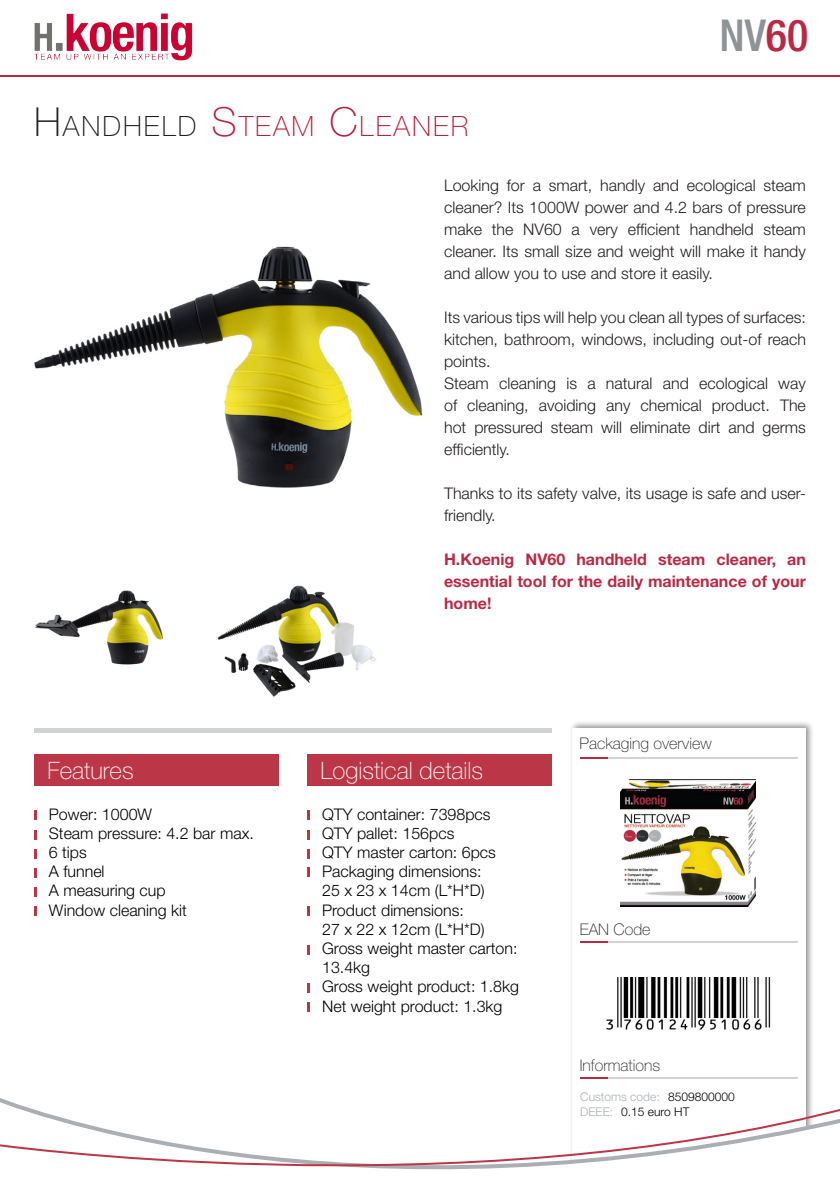
<style>
.page{position:relative;width:840px;height:1191px;background:#fff}
.page>*{position:absolute;margin:0;border:0;box-sizing:border-box;transform-origin:0 0}
.t1{font:500 condensed 44px "Helvetica Neue";color:#8f9398}
.t2{font:100 28px "Helvetica Neue";letter-spacing:.07em;color:#ba203b}
.t3{font:100 24px "Helvetica Neue";color:#fff}
.t4{font:300 16px/22px "Helvetica Neue";color:#231f20;text-align:justify}
.t5{font:300 16px/19.2px "Helvetica Neue";color:#000}
.t6{font:700 16px/22px "Helvetica Neue";color:#b92944;text-align:justify}
.t7{font:100 16px "Helvetica Neue";color:#231f20}
.t8{font:300 12px "Helvetica Neue";color:#000}
.t9{font:300 12px "Helvetica Neue";color:#abafb3}
.s1{font-size:40px;color:#231f20}
.s2{color:#231f20}
.s3{font-size:40px}
.s4{color:#b92944}
</style>
<div class="page">
<div style="left:569px;top:720px;width:245px;height:471px;background:#231f20;opacity:.5"></div>
<div style="left:572px;top:729px;width:233px;height:462px;background:#fff"></div>
<svg style="left:580px;top:1077px;width:27px;height:1px"></svg>
<hr style="left:607px;top:1077px;width:190px;height:1px;background:#d1d2d4">
<svg style="left:580px;top:941px;width:27px;height:1px"></svg>
<hr style="left:607px;top:941px;width:190px;height:1px;background:#d1d2d4">
<hr style="left:580px;top:757px;width:27px;height:2px;background:#b92944">
<hr style="left:607px;top:757px;width:190px;height:2px;background:#d1d2d4">
<hr style="left:0;top:75px;width:839px;height:1px;background:#b92944">
<img style="left:34px;top:13px;width:159px;height:48px">
<hr style="left:34px;top:729px;width:517px;height:4px;background:#d1d2d4">
<div style="left:34px;top:754px;width:244px;height:31px;background:#bb3646"></div>
<div style="left:307px;top:754px;width:244px;height:31px;background:#bb3646"></div>
<svg style="left:307px;top:810px;width:2px;height:9px"></svg>
<svg style="left:34px;top:810px;width:2px;height:9px"></svg>
<svg style="left:307px;top:868px;width:2px;height:9px"></svg>
<svg style="left:34px;top:887px;width:2px;height:9px"></svg>
<svg style="left:34px;top:906px;width:2px;height:9px"></svg>
<svg style="left:34px;top:868px;width:2px;height:9px"></svg>
<svg style="left:307px;top:983px;width:2px;height:9px"></svg>
<svg style="left:307px;top:830px;width:2px;height:9px"></svg>
<svg style="left:34px;top:830px;width:2px;height:9px"></svg>
<svg style="left:307px;top:945px;width:2px;height:9px"></svg>
<svg style="left:307px;top:1002px;width:2px;height:9px"></svg>
<svg style="left:307px;top:849px;width:2px;height:9px"></svg>
<svg style="left:34px;top:849px;width:2px;height:9px"></svg>
<svg style="left:307px;top:906px;width:2px;height:9px"></svg>
<img style="left:620px;top:779px;width:135px;height:127px">
<img style="left:34px;top:246px;width:389px;height:242px">
<img style="left:606px;top:977px;width:165px;height:53px">
<img style="left:35px;top:590px;width:128px;height:75px">
<img style="left:217px;top:585px;width:159px;height:112px">
<svg style="left:0;top:1102px;width:839px;height:89px"></svg>
<p class="t2" style="left:34px;top:110px;width:435px"><span class="s1">H</span><span class="s2">ANDHELD</span> <span class="s3">S</span>TEAM <span class="s3">C</span>LEANER</p>
<p class="t1" style="left:719px;top:9px;width:90px">NV<span class="s4">60</span></p>
<p class="t4" style="left:444px;top:174px;width:363px">Looking for a smart, handly and ecological steam cleaner? Its 1000W power and 4.2 bars of pressure make the NV60 a very efficient handheld steam cleaner. Its small size and weight will make it handy and allow you to use and store it easily.</p>
<p class="t4" style="left:444px;top:306px;width:363px">Its various tips will help you clean all types of surfaces: kitchen, bathroom, windows, including out-of reach points.</p>
<p class="t4" style="left:444px;top:372px;width:363px">Steam cleaning is a natural and ecological way of cleaning, avoiding any chemical product. The hot pressured steam will eliminate dirt and germs efficiently.</p>
<p class="t4" style="left:444px;top:482px;width:363px">Thanks to its safety valve, its usage is safe and user&shy;friendly.</p>
<p class="t6" style="left:444px;top:548px;width:363px">H.Koenig NV60 handheld steam cleaner, an essential tool for the daily maintenance of your home!</p>
<p class="t3" style="left:47px;top:757px;width:88px">Features</p>
<p class="t3" style="left:320px;top:757px;width:164px">Logistical details</p>
<p class="t5" style="left:49px;top:804px;width:105px">Power: 1000W</p>
<p class="t5" style="left:49px;top:823px;width:206px">Steam pressure: 4.2 bar max.</p>
<p class="t5" style="left:49px;top:842px;width:39px">6 tips</p>
<p class="t5" style="left:49px;top:861px;width:57px">A funnel</p>
<p class="t5" style="left:49px;top:880px;width:118px">A measuring cup</p>
<p class="t5" style="left:49px;top:900px;width:139px">Window cleaning kit</p>
<p class="t5" style="left:322px;top:804px;width:198px">QTY container: 7398pcs<br>QTY pallet: 156pcs<br>QTY master carton: 6pcs<br>Packaging dimensions:<br>25 x 23 x 14cm (L*H*D)<br>Product dimensions:<br>27 x 22 x 12cm (L*H*D)<br>Gross weight master carton:<br>13.4kg<br>Gross weight product: 1.8kg<br>Net weight product: 1.3kg</p>
<p class="t7" style="left:579px;top:734px;width:133px">Packaging overview</p>
<p class="t7" style="left:579px;top:919px;width:72px">EAN Code</p>
<p class="t7" style="left:579px;top:1056px;width:82px">Informations</p>
<p class="t9" style="left:580px;top:1089px;width:81px">Customs code:</p>
<p class="t9" style="left:580px;top:1104px;width:34px">DEEE:</p>
<p class="t8" style="left:621px;top:1104px;width:70px">0.15 euro HT</p>
<p class="t8" style="left:667px;top:1089px;width:68px">8509800000</p>
</div>
